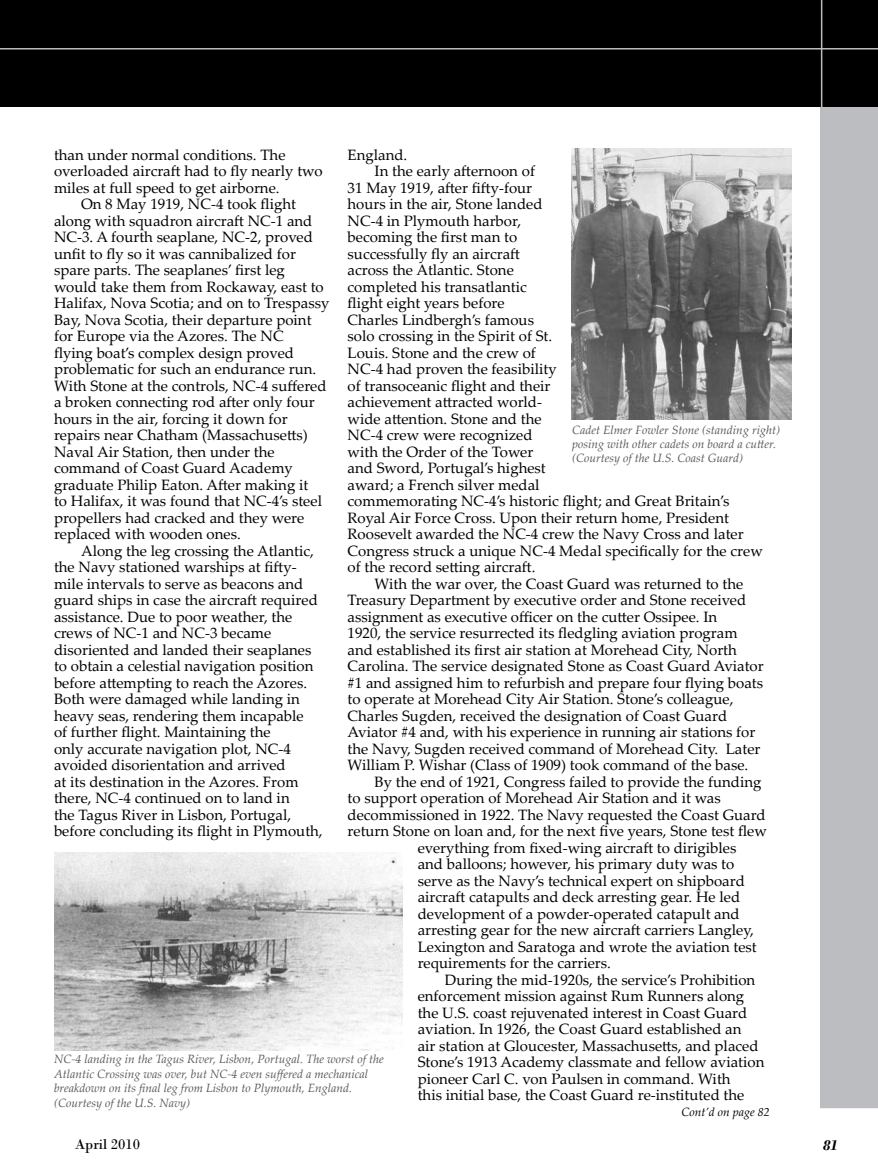
<style>
.page{position:relative;width:878px;height:1175px;background:#fff}
.page>*{position:absolute;margin:0;border:0;box-sizing:border-box;transform-origin:0 0}
.t1{font:15px "Palatino Linotype";color:#000}
.t2{font:15px "Bodoni";color:#000}
.t3{font:italic 700 15px "Bodoni";color:#000}
.t4{font:italic 12px/14.4px "Palatino Linotype";color:#58595b}
.t5{font:italic 12px "Palatino Linotype";color:#000}
</style>
<div class="page">
<div style="left:820px;top:107px;width:58px;height:1001px;background:#bcbdc0"></div>
<div style="left:0;top:0;width:878px;height:107px;background:#000"></div>
<hr style="left:0;top:48px;width:878px;height:2px;background:#bcbdc0">
<hr style="left:820px;top:0;width:2px;height:1107px;background:#bcbdc0">
<img style="left:571px;top:148px;width:220px;height:272px">
<img style="left:54px;top:852px;width:348px;height:198px">
<p class="t1" style="left:347px;top:144px;width:61px">England.</p>
<p class="t1" style="left:374px;top:160px;width:162px">In the early afternoon of</p>
<p class="t1" style="left:347px;top:177px;width:186px">31 May 1919, after fifty-four</p>
<p class="t1" style="left:347px;top:193px;width:196px">hours in the air, Stone landed</p>
<p class="t1" style="left:347px;top:210px;width:175px">NC-4 in Plymouth harbor,</p>
<p class="t1" style="left:347px;top:226px;width:171px">becoming the first man to</p>
<p class="t1" style="left:347px;top:243px;width:174px">successfully fly an aircraft</p>
<p class="t1" style="left:347px;top:259px;width:168px">across the Atlantic. Stone</p>
<p class="t1" style="left:347px;top:276px;width:181px">completed his transatlantic</p>
<p class="t1" style="left:347px;top:292px;width:159px">flight eight years before</p>
<p class="t1" style="left:347px;top:309px;width:188px">Charles Lindbergh’s famous</p>
<p class="t1" style="left:347px;top:325px;width:206px">solo crossing in the Spirit of St.</p>
<p class="t1" style="left:347px;top:342px;width:190px">Louis. Stone and the crew of</p>
<p class="t1" style="left:347px;top:358px;width:210px">NC-4 had proven the feasibility</p>
<p class="t1" style="left:347px;top:375px;width:204px">of transoceanic flight and their</p>
<p class="t1" style="left:347px;top:391px;width:196px">achievement attracted world-</p>
<p class="t1" style="left:347px;top:408px;width:195px">wide attention. Stone and the</p>
<p class="t1" style="left:347px;top:424px;width:186px">NC-4 crew were recognized</p>
<p class="t1" style="left:347px;top:441px;width:187px">with the Order of the Tower</p>
<p class="t1" style="left:347px;top:457px;width:200px">and Sword, Portugal’s highest</p>
<p class="t1" style="left:347px;top:474px;width:193px">award; a French silver medal</p>
<p class="t1" style="left:347px;top:490px;width:383px">commemorating NC-4’s historic flight; and Great Britain’s</p>
<p class="t1" style="left:347px;top:507px;width:383px">Royal Air Force Cross. Upon their return home, President</p>
<p class="t1" style="left:347px;top:523px;width:397px">Roosevelt awarded the NC-4 crew the Navy Cross and later</p>
<p class="t1" style="left:347px;top:540px;width:417px">Congress struck a unique NC-4 Medal specifically for the crew</p>
<p class="t1" style="left:347px;top:556px;width:189px">of the record setting aircraft.</p>
<p class="t1" style="left:374px;top:573px;width:370px">With the war over, the Coast Guard was returned to the</p>
<p class="t1" style="left:347px;top:589px;width:400px">Treasury Department by executive order and Stone received</p>
<p class="t1" style="left:347px;top:606px;width:371px">assignment as executive officer on the cutter Ossipee. In</p>
<p class="t1" style="left:347px;top:622px;width:391px">1920, the service resurrected its fledgling aviation program</p>
<p class="t1" style="left:347px;top:639px;width:391px">and established its first air station at Morehead City, North</p>
<p class="t1" style="left:347px;top:655px;width:417px">Carolina. The service designated Stone as Coast Guard Aviator</p>
<p class="t1" style="left:347px;top:672px;width:417px">#1 and assigned him to refurbish and prepare four flying boats</p>
<p class="t1" style="left:347px;top:688px;width:387px">to operate at Morehead City Air Station. Stone’s colleague,</p>
<p class="t1" style="left:347px;top:705px;width:381px">Charles Sugden, received the designation of Coast Guard</p>
<p class="t1" style="left:347px;top:721px;width:409px">Aviator #4 and, with his experience in running air stations for</p>
<p class="t1" style="left:347px;top:738px;width:414px">the Navy, Sugden received command of Morehead City. Later</p>
<p class="t1" style="left:347px;top:754px;width:402px">William P. Wishar (Class of 1909) took command of the base.</p>
<p class="t1" style="left:374px;top:771px;width:388px">By the end of 1921, Congress failed to provide the funding</p>
<p class="t1" style="left:347px;top:787px;width:374px">to support operation of Morehead Air Station and it was</p>
<p class="t1" style="left:347px;top:804px;width:419px">decommissioned in 1922. The Navy requested the Coast Guard</p>
<p class="t1" style="left:347px;top:820px;width:421px">return Stone on loan and, for the next five years, Stone test flew</p>
<p class="t1" style="left:417px;top:837px;width:320px">everything from fixed-wing aircraft to dirigibles</p>
<p class="t1" style="left:417px;top:853px;width:318px">and balloons; however, his primary duty was to</p>
<p class="t1" style="left:417px;top:870px;width:328px">serve as the Navy’s technical expert on shipboard</p>
<p class="t1" style="left:417px;top:886px;width:324px">aircraft catapults and deck arresting gear. He led</p>
<p class="t1" style="left:417px;top:903px;width:323px">development of a powder-operated catapult and</p>
<p class="t1" style="left:417px;top:919px;width:337px">arresting gear for the new aircraft carriers Langley,</p>
<p class="t1" style="left:417px;top:936px;width:340px">Lexington and Saratoga and wrote the aviation test</p>
<p class="t1" style="left:417px;top:952px;width:195px">requirements for the carriers.</p>
<p class="t1" style="left:444px;top:969px;width:312px">During the mid-1920s, the service’s Prohibition</p>
<p class="t1" style="left:417px;top:985px;width:328px">enforcement mission against Rum Runners along</p>
<p class="t1" style="left:417px;top:1002px;width:331px">the U.S. coast rejuvenated interest in Coast Guard</p>
<p class="t1" style="left:417px;top:1018px;width:325px">aviation. In 1926, the Coast Guard established an</p>
<p class="t1" style="left:417px;top:1035px;width:342px">air station at Gloucester, Massachusetts, and placed</p>
<p class="t1" style="left:417px;top:1051px;width:348px">Stone’s 1913 Academy classmate and fellow aviation</p>
<p class="t1" style="left:417px;top:1068px;width:314px">pioneer Carl C. von Paulsen in command. With</p>
<p class="t1" style="left:417px;top:1084px;width:328px">this initial base, the Coast Guard re-instituted the</p>
<p class="t1" style="left:54px;top:144px;width:233px">than under normal conditions. The</p>
<p class="t1" style="left:54px;top:160px;width:270px">overloaded aircraft had to fly nearly two</p>
<p class="t1" style="left:54px;top:177px;width:227px">miles at full speed to get airborne.</p>
<p class="t1" style="left:81px;top:193px;width:216px">On 8 May 1919, NC-4 took flight</p>
<p class="t1" style="left:54px;top:210px;width:260px">along with squadron aircraft NC-1 and</p>
<p class="t1" style="left:54px;top:226px;width:260px">NC-3. A fourth seaplane, NC-2, proved</p>
<p class="t1" style="left:54px;top:243px;width:243px">unfit to fly so it was cannibalized for</p>
<p class="t1" style="left:54px;top:259px;width:232px">spare parts. The seaplanes’ first leg</p>
<p class="t1" style="left:54px;top:276px;width:271px">would take them from Rockaway, east to</p>
<p class="t1" style="left:54px;top:292px;width:277px">Halifax, Nova Scotia; and on to Trespassy</p>
<p class="t1" style="left:54px;top:309px;width:259px">Bay, Nova Scotia, their departure point</p>
<p class="t1" style="left:54px;top:325px;width:231px">for Europe via the Azores. The NC</p>
<p class="t1" style="left:54px;top:342px;width:241px">flying boat’s complex design proved</p>
<p class="t1" style="left:54px;top:358px;width:264px">problematic for such an endurance run.</p>
<p class="t1" style="left:54px;top:375px;width:274px">With Stone at the controls, NC-4 suffered</p>
<p class="t1" style="left:54px;top:391px;width:262px">a broken connecting rod after only four</p>
<p class="t1" style="left:54px;top:408px;width:235px">hours in the air, forcing it down for</p>
<p class="t1" style="left:54px;top:424px;width:255px">repairs near Chatham (Massachusetts)</p>
<p class="t1" style="left:54px;top:441px;width:222px">Naval Air Station, then under the</p>
<p class="t1" style="left:54px;top:457px;width:240px">command of Coast Guard Academy</p>
<p class="t1" style="left:54px;top:474px;width:256px">graduate Philip Eaton. After making it</p>
<p class="t1" style="left:54px;top:490px;width:269px">to Halifax, it was found that NC-4’s steel</p>
<p class="t1" style="left:54px;top:507px;width:252px">propellers had cracked and they were</p>
<p class="t1" style="left:54px;top:523px;width:188px">replaced with wooden ones.</p>
<p class="t1" style="left:81px;top:540px;width:234px">Along the leg crossing the Atlantic,</p>
<p class="t1" style="left:54px;top:556px;width:244px">the Navy stationed warships at fifty-</p>
<p class="t1" style="left:54px;top:573px;width:251px">mile intervals to serve as beacons and</p>
<p class="t1" style="left:54px;top:589px;width:265px">guard ships in case the aircraft required</p>
<p class="t1" style="left:54px;top:606px;width:240px">assistance. Due to poor weather, the</p>
<p class="t1" style="left:54px;top:622px;width:219px">crews of NC-1 and NC-3 became</p>
<p class="t1" style="left:54px;top:639px;width:259px">disoriented and landed their seaplanes</p>
<p class="t1" style="left:54px;top:655px;width:261px">to obtain a celestial navigation position</p>
<p class="t1" style="left:54px;top:672px;width:255px">before attempting to reach the Azores.</p>
<p class="t1" style="left:54px;top:688px;width:247px">Both were damaged while landing in</p>
<p class="t1" style="left:54px;top:705px;width:251px">heavy seas, rendering them incapable</p>
<p class="t1" style="left:54px;top:721px;width:218px">of further flight. Maintaining the</p>
<p class="t1" style="left:54px;top:738px;width:238px">only accurate navigation plot, NC-4</p>
<p class="t1" style="left:54px;top:754px;width:233px">avoided disorientation and arrived</p>
<p class="t1" style="left:54px;top:771px;width:246px">at its destination in the Azores. From</p>
<p class="t1" style="left:54px;top:787px;width:237px">there, NC-4 continued on to land in</p>
<p class="t1" style="left:54px;top:804px;width:239px">the Tagus River in Lisbon, Portugal,</p>
<p class="t1" style="left:54px;top:820px;width:270px">before concluding its flight in Plymouth,</p>
<p class="t4" style="left:572px;top:422px;width:209px">Cadet Elmer Fowler Stone (standing right) posing with other cadets on board a cutter. (Courtesy of the U.S. Coast Guard)</p>
<p class="t4" style="left:54px;top:1051px;width:331px">NC-4 landing in the Tagus River, Lisbon, Portugal. The worst of the Atlantic Crossing was over, but NC-4 even suffered a mechanical breakdown on its final leg from Lisbon to Plymouth, England. (Courtesy of the U.S. Navy)</p>
<p class="t5" style="left:681px;top:1103px;width:90px">Cont’d on page 82</p>
<p class="t2" style="left:75px;top:1135px;width:67px">April 2010</p>
<p class="t3" style="left:822px;top:1136px;width:16px">81</p>
</div>
